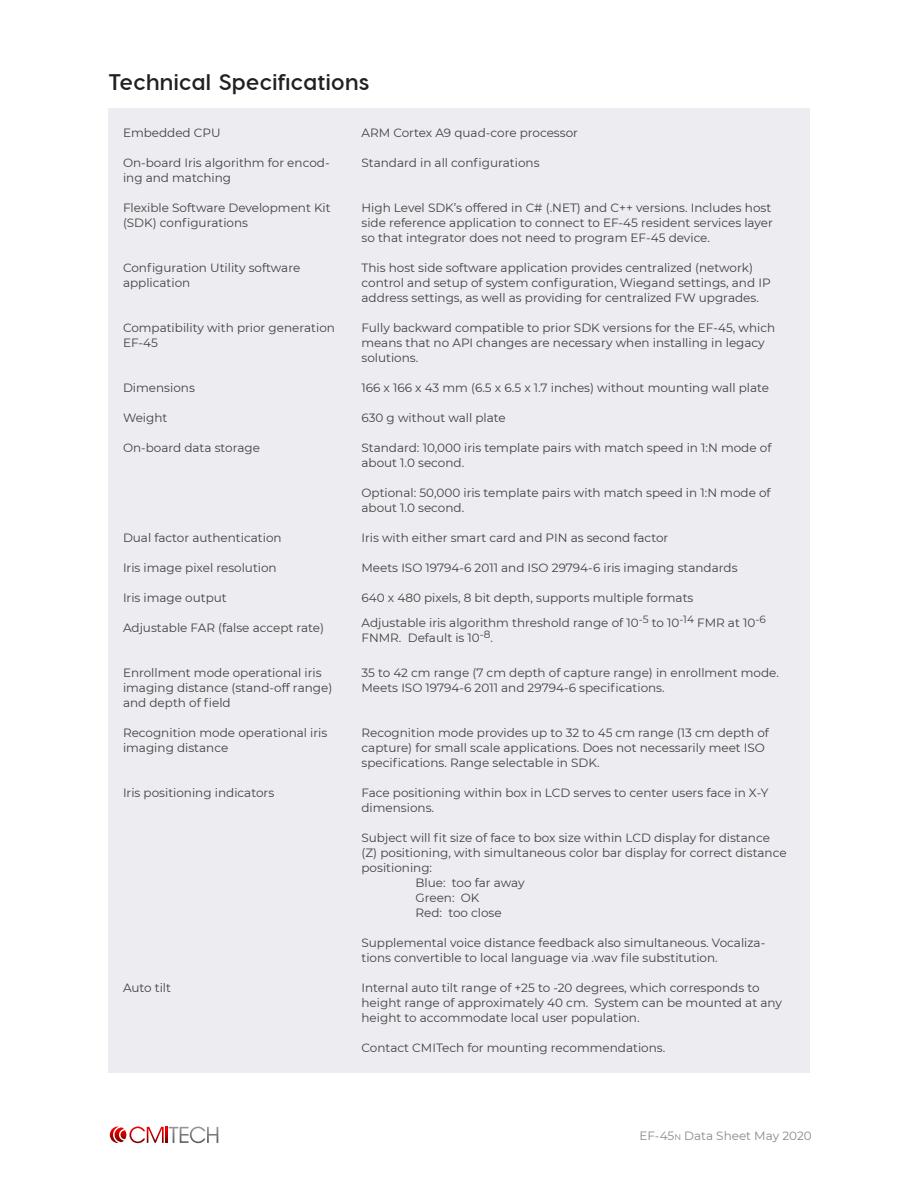
<style>
.page{position:relative;width:918px;height:1188px;background:#fff}
.page>*{position:absolute;margin:0;border:0;box-sizing:border-box;transform-origin:0 0}
.t1{font:700 22.5px "Visby CF";letter-spacing:.02em;color:#221f1f}
.t2{font:12px/15px "Montserrat";color:#414141}
.t3{font:12px "Montserrat";color:#888}
.s1{font-size:8.25px}
</style>
<div class="page">
<svg style="left:110px;top:1126px;width:108px;height:17px"></svg>
<div style="left:108px;top:108px;width:702px;height:965px;background:#edecf1"></div>
<p class="t1" style="left:108px;top:68px;width:263px">Technical Specifications</p>
<p class="t2" style="left:123px;top:124px;width:99px">Embedded CPU</p>
<p class="t2" style="left:123px;top:154px;width:208px">On-board Iris algorithm for encod&shy;ing and matching</p>
<p class="t2" style="left:123px;top:199px;width:209px">Flexible Software Development Kit (SDK) configurations</p>
<p class="t2" style="left:123px;top:259px;width:179px">Configuration Utility software</p>
<p class="t2" style="left:123px;top:274px;width:69px">application</p>
<p class="t2" style="left:123px;top:319px;width:213px">Compatibility with prior generation<br>EF-45</p>
<p class="t2" style="left:123px;top:379px;width:73px">Dimensions</p>
<p class="t2" style="left:123px;top:409px;width:46px">Weight</p>
<p class="t2" style="left:123px;top:439px;width:139px">On-board data storage</p>
<p class="t2" style="left:123px;top:529px;width:160px">Dual factor authentication</p>
<p class="t2" style="left:123px;top:559px;width:155px">Iris image pixel resolution</p>
<p class="t2" style="left:123px;top:589px;width:105px">Iris image output</p>
<p class="t2" style="left:123px;top:619px;width:203px">Adjustable FAR (false accept rate)</p>
<p class="t2" style="left:123px;top:664px;width:211px">Enrollment mode operational iris imaging distance (stand-off range) and depth of field</p>
<p class="t2" style="left:123px;top:724px;width:206px">Recognition mode operational iris imaging distance</p>
<p class="t2" style="left:123px;top:784px;width:153px">Iris positioning indicators</p>
<p class="t2" style="left:123px;top:979px;width:50px">Auto tilt</p>
<p class="t2" style="left:362px;top:124px;width:218px">ARM Cortex A9 quad-core processor</p>
<p class="t2" style="left:362px;top:154px;width:180px">Standard in all configurations</p>
<p class="t2" style="left:362px;top:199px;width:413px">High Level SDK’s offered in C# (.NET) and C++ versions. Includes host side reference application to connect to EF-45 resident services layer so that integrator does not need to program EF-45 device.</p>
<p class="t2" style="left:362px;top:259px;width:411px">This host side software application provides centralized (network) control and setup of system configuration, Wiegand settings, and IP address settings, as well as providing for centralized FW upgrades.</p>
<p class="t2" style="left:362px;top:319px;width:415px">Fully backward compatible to prior SDK versions for the EF-45, which means that no API changes are necessary when installing in legacy solutions.</p>
<p class="t2" style="left:362px;top:379px;width:409px">166 x 166 x 43 mm (6.5 x 6.5 x 1.7 inches) without mounting wall plate</p>
<p class="t2" style="left:362px;top:409px;width:146px">630 g without wall plate</p>
<p class="t2" style="left:362px;top:439px;width:411px">Standard: 10,000 iris template pairs with match speed in 1:N mode of about 1.0 second.</p>
<p class="t2" style="left:362px;top:484px;width:411px">Optional: 50,000 iris template pairs with match speed in 1:N mode of about 1.0 second.</p>
<p class="t2" style="left:362px;top:529px;width:308px">Iris with either smart card and PIN as second factor</p>
<p class="t2" style="left:362px;top:559px;width:378px">Meets ISO 19794-6 2011 and ISO 29794-6 iris imaging standards</p>
<p class="t2" style="left:362px;top:589px;width:333px">640 x 480 pixels, 8 bit depth, supports multiple formats</p>
<p class="t2" style="left:362px;top:615px;width:406px">Adjustable iris algorithm threshold range of 10<sup>-5</sup> to 10<sup>-14</sup> FMR at 10<sup>-6<br></sup>FNMR. Default is 10<sup>-8</sup>.</p>
<p class="t2" style="left:362px;top:664px;width:419px">35 to 42 cm range (7 cm depth of capture range) in enrollment mode.<br>Meets ISO 19794-6 2011 and 29794-6 specifications.</p>
<p class="t2" style="left:362px;top:724px;width:409px">Recognition mode provides up to 32 to 45 cm range (13 cm depth of capture) for small scale applications. Does not necessarily meet ISO specifications. Range selectable in SDK.</p>
<p class="t2" style="left:362px;top:784px;width:408px">Face positioning within box in LCD serves to center users face in X-Y dimensions.</p>
<p class="t2" style="left:362px;top:829px;width:427px">Subject will fit size of face to box size within LCD display for distance (Z) positioning, with simultaneous color bar display for correct distance positioning:</p>
<p class="t2" style="left:416px;top:874px;width:111px">Blue: too far away</p>
<p class="t2" style="left:416px;top:889px;width:65px">Green: OK</p>
<p class="t2" style="left:416px;top:904px;width:88px">Red: too close</p>
<p class="t2" style="left:362px;top:934px;width:405px">Supplemental voice distance feedback also simultaneous. Vocaliza&shy;tions convertible to local language via .wav file substitution.</p>
<p class="t2" style="left:362px;top:979px;width:422px">Internal auto tilt range of +25 to -20 degrees, which corresponds to height range of approximately 40 cm. System can be mounted at any height to accommodate local user population.</p>
<p class="t2" style="left:362px;top:1039px;width:305px">Contact CMITech for mounting recommendations.</p>
<p class="t3" style="left:639px;top:1127px;width:174px">EF-45<span class="s1">N</span> Data Sheet May 2020</p>
</div>
